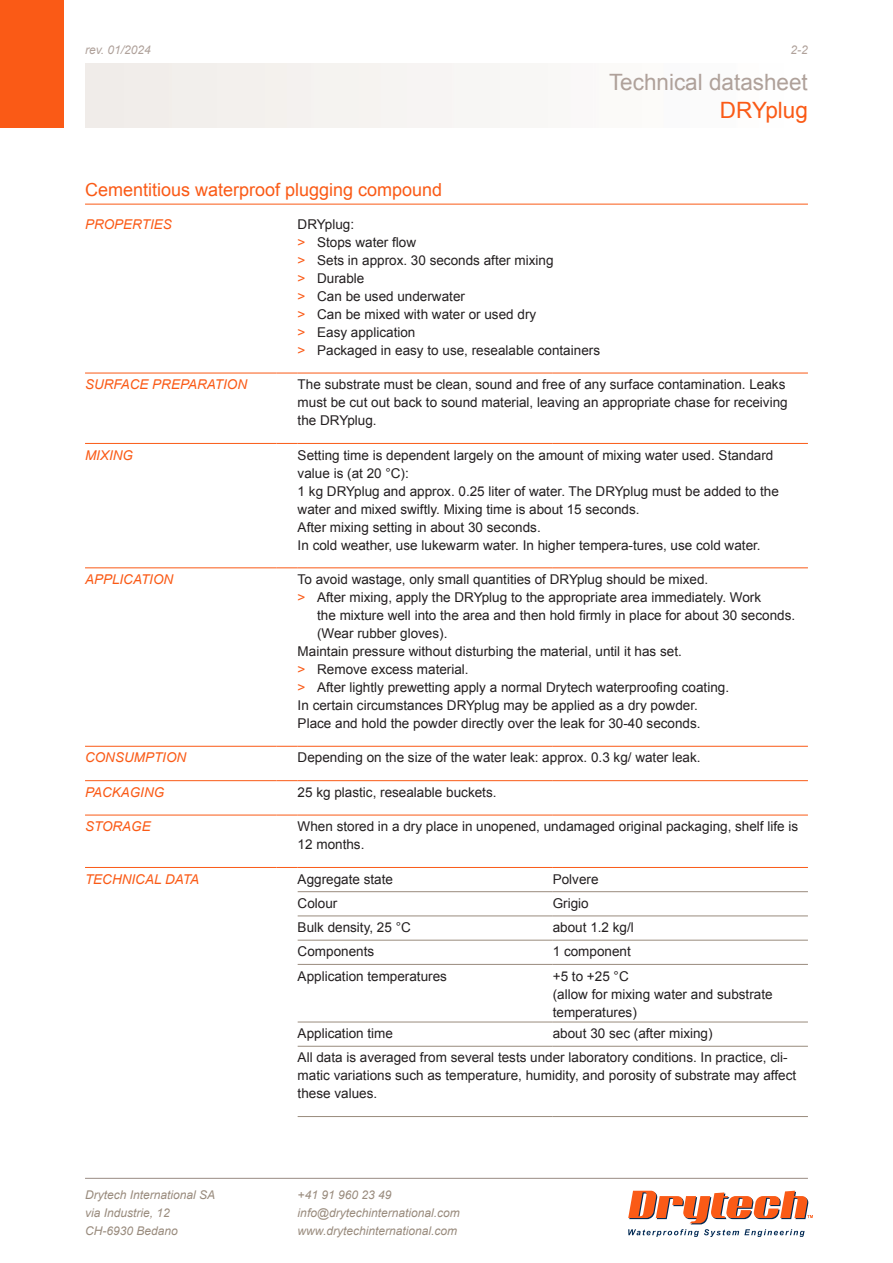
<style>
.page{position:relative;width:893px;height:1263px;background:#fff}
.page>*{position:absolute;margin:0;border:0;box-sizing:border-box;transform-origin:0 0}
.t1{font:22.5px "Arial";color:#afa19a}
.t2{font:22.5px "Arial";color:#fa5a16}
.t3{font:18px "Arial";color:#fa5a16}
.t4{font:13.5px/18px "Arial";color:#231f20}
.t5{font:italic 13.5px "Arial";color:#fa5a16}
.t6{font:italic 12px/18px "Arial";color:#998b7d}
.t7{font:italic 12px "Arial";color:#afa19a}
.s1{color:#fa5a16}
</style>
<div class="page">
<div style="left:0;top:0;width:64px;height:128px;background:#fa5a16"></div>
<svg style="left:628px;top:1191px;width:185px;height:46px"></svg>
<hr style="left:85px;top:1178px;width:723px;height:1px;background:#998b83">
<hr style="left:85px;top:204px;width:723px;height:1px;background:#fa5a16">
<hr style="left:85px;top:443px;width:191px;height:1px;background:#fa5a16">
<svg style="left:276px;top:443px;width:22px;height:1px"></svg>
<hr style="left:298px;top:443px;width:255px;height:1px;background:#fa5a16">
<hr style="left:553px;top:443px;width:255px;height:1px;background:#fa5a16">
<hr style="left:85px;top:568px;width:191px;height:1px;background:#fa5a16">
<svg style="left:276px;top:568px;width:22px;height:1px"></svg>
<hr style="left:298px;top:568px;width:255px;height:1px;background:#fa5a16">
<hr style="left:553px;top:568px;width:255px;height:1px;background:#fa5a16">
<hr style="left:85px;top:746px;width:191px;height:1px;background:#fa5a16">
<svg style="left:276px;top:746px;width:22px;height:1px"></svg>
<hr style="left:298px;top:746px;width:255px;height:1px;background:#fa5a16">
<hr style="left:553px;top:746px;width:255px;height:1px;background:#fa5a16">
<hr style="left:85px;top:780px;width:191px;height:1px;background:#fa5a16">
<svg style="left:276px;top:780px;width:22px;height:1px"></svg>
<hr style="left:298px;top:780px;width:255px;height:1px;background:#fa5a16">
<hr style="left:553px;top:780px;width:255px;height:1px;background:#fa5a16">
<hr style="left:85px;top:815px;width:191px;height:1px;background:#fa5a16">
<svg style="left:276px;top:815px;width:22px;height:1px"></svg>
<hr style="left:298px;top:815px;width:255px;height:1px;background:#fa5a16">
<hr style="left:553px;top:815px;width:255px;height:1px;background:#fa5a16">
<hr style="left:298px;top:891px;width:255px;height:1px;background:#998b7d">
<hr style="left:553px;top:891px;width:255px;height:1px;background:#998b7d">
<hr style="left:298px;top:916px;width:255px;height:1px;background:#998b7d">
<hr style="left:553px;top:916px;width:255px;height:1px;background:#998b7d">
<hr style="left:298px;top:940px;width:255px;height:1px;background:#998b7d">
<hr style="left:553px;top:940px;width:255px;height:1px;background:#998b7d">
<hr style="left:298px;top:964px;width:255px;height:1px;background:#998b7d">
<hr style="left:553px;top:964px;width:255px;height:1px;background:#998b7d">
<hr style="left:298px;top:1022px;width:255px;height:1px;background:#998b7d">
<hr style="left:553px;top:1022px;width:255px;height:1px;background:#998b7d">
<hr style="left:298px;top:1046px;width:255px;height:1px;background:#998b7d">
<hr style="left:553px;top:1046px;width:255px;height:1px;background:#998b7d">
<hr style="left:298px;top:1116px;width:255px;height:1px;background:#998b7d">
<hr style="left:553px;top:1116px;width:255px;height:1px;background:#998b7d">
<hr style="left:85px;top:867px;width:191px;height:1px;background:#fa5a16">
<svg style="left:276px;top:867px;width:22px;height:1px"></svg>
<hr style="left:298px;top:867px;width:255px;height:1px;background:#fa5a16">
<hr style="left:553px;top:867px;width:255px;height:1px;background:#fa5a16">
<hr style="left:85px;top:373px;width:191px;height:1px;background:#fa5a16">
<svg style="left:276px;top:373px;width:22px;height:1px"></svg>
<hr style="left:298px;top:373px;width:255px;height:1px;background:#fa5a16">
<hr style="left:553px;top:373px;width:255px;height:1px;background:#fa5a16">
<p class="t7" style="left:85px;top:42px;width:67px">rev. 01/2024</p>
<p class="t7" style="left:791px;top:42px;width:19px">2-2</p>
<h1 class="t1" style="left:609px;top:67px;width:200px">Technical datasheet</h1>
<h1 class="t2" style="left:720px;top:95px;width:89px">DRYplug</h1>
<p class="t3" style="left:85px;top:177px;width:359px">Cementitious waterproof plugging compound</p>
<p class="t5" style="left:85px;top:215px;width:88px">PROPERTIES</p>
<p class="t4" style="left:298px;top:215px;width:58px">DRYplug:</p>
<p class="t4" style="left:298px;top:233px;width:120px"><span class="s1">&gt;</span> Stops water flow</p>
<p class="t4" style="left:298px;top:251px;width:257px"><span class="s1">&gt;</span> Sets in approx. 30 seconds after mixing</p>
<p class="t4" style="left:298px;top:269px;width:68px"><span class="s1">&gt;</span> Durable</p>
<p class="t4" style="left:298px;top:287px;width:169px"><span class="s1">&gt;</span> Can be used underwater</p>
<p class="t4" style="left:298px;top:305px;width:240px"><span class="s1">&gt;</span> Can be mixed with water or used dry</p>
<p class="t4" style="left:298px;top:323px;width:119px"><span class="s1">&gt;</span> Easy application</p>
<p class="t4" style="left:298px;top:341px;width:304px"><span class="s1">&gt;</span> Packaged in easy to use, resealable containers</p>
<p class="t5" style="left:85px;top:376px;width:164px">SURFACE PREPARATION</p>
<p class="t4" style="left:298px;top:376px;width:491px">The substrate must be clean, sound and free of any surface contamination. Leaks must be cut out back to sound material, leaving an appropriate chase for receiving the DRYplug.</p>
<p class="t5" style="left:85px;top:446px;width:50px">MIXING</p>
<p class="t4" style="left:298px;top:446px;width:477px">Setting time is dependent largely on the amount of mixing water used. Standard value is (at 20 °C):</p>
<p class="t4" style="left:298px;top:482px;width:483px">1 kg DRYplug and approx. 0.25 liter of water. The DRYplug must be added to the water and mixed swiftly. Mixing time is about 15 seconds.</p>
<p class="t4" style="left:298px;top:518px;width:245px">After mixing setting in about 30 seconds.</p>
<p class="t4" style="left:298px;top:536px;width:464px">In cold weather, use lukewarm water. In higher tempera-tures, use cold water.</p>
<p class="t5" style="left:85px;top:571px;width:90px">APPLICATION</p>
<p class="t4" style="left:298px;top:570px;width:412px">To avoid wastage, only small quantities of DRYplug should be mixed.</p>
<p class="t4" style="left:317px;top:588px;width:479px;text-indent:-19px"><span class="s1">&gt;</span> After mixing, apply the DRYplug to the appropriate area immediately. Work<br>the mixture well into the area and then hold firmly in place for about 30 seconds. (Wear rubber gloves).</p>
<p class="t4" style="left:298px;top:642px;width:386px">Maintain pressure without disturbing the material, until it has set.</p>
<p class="t4" style="left:298px;top:660px;width:173px"><span class="s1">&gt;</span> Remove excess material.</p>
<p class="t4" style="left:298px;top:678px;width:433px"><span class="s1">&gt;</span> After lightly prewetting apply a normal Drytech waterproofing coating.</p>
<p class="t4" style="left:298px;top:696px;width:402px">In certain circumstances DRYplug may be applied as a dry powder.</p>
<p class="t4" style="left:298px;top:714px;width:404px">Place and hold the powder directly over the leak for 30-40 seconds.</p>
<p class="t5" style="left:85px;top:749px;width:103px">CONSUMPTION</p>
<p class="t4" style="left:298px;top:749px;width:404px">Depending on the size of the water leak: approx. 0.3 kg/ water leak.</p>
<p class="t5" style="left:85px;top:783px;width:81px">PACKAGING</p>
<p class="t4" style="left:298px;top:783px;width:200px">25 kg plastic, resealable buckets.</p>
<p class="t5" style="left:85px;top:818px;width:67px">STORAGE</p>
<p class="t4" style="left:298px;top:818px;width:502px">When stored in a dry place in unopened, undamaged original packaging, shelf life is<br>12 months.</p>
<p class="t5" style="left:85px;top:870px;width:116px">TECHNICAL DATA</p>
<p class="t4" style="left:298px;top:870px;width:97px">Aggregate state</p>
<p class="t4" style="left:553px;top:870px;width:47px">Polvere</p>
<p class="t4" style="left:298px;top:894px;width:41px">Colour</p>
<p class="t4" style="left:553px;top:894px;width:38px">Grigio</p>
<p class="t4" style="left:298px;top:918px;width:115px">Bulk density, 25 °C</p>
<p class="t4" style="left:553px;top:918px;width:83px">about 1.2 kg/l</p>
<p class="t4" style="left:298px;top:943px;width:78px">Components</p>
<p class="t4" style="left:553px;top:943px;width:80px">1 component</p>
<p class="t4" style="left:298px;top:967px;width:151px">Application temperatures</p>
<p class="t4" style="left:553px;top:967px;width:77px">+5 to +25 °C</p>
<p class="t4" style="left:553px;top:985px;width:221px">(allow for mixing water and substrate temperatures)</p>
<p class="t4" style="left:298px;top:1024px;width:97px">Application time</p>
<p class="t4" style="left:553px;top:1024px;width:161px">about 30 sec (after mixing)</p>
<p class="t4" style="left:298px;top:1049px;width:500px">All data is averaged from several tests under laboratory conditions. In practice, cli&shy;matic variations such as temperature, humidity, and porosity of substrate may affect these values.</p>
<p class="t6" style="left:85px;top:1186px;width:132px">Drytech International SA via Industrie, 12<br>CH-6930 Bedano</p>
<p class="t6" style="left:298px;top:1186px;width:164px">+41 91 960 23 49 info@drytechinternational.com www.drytechinternational.com</p>
</div>
